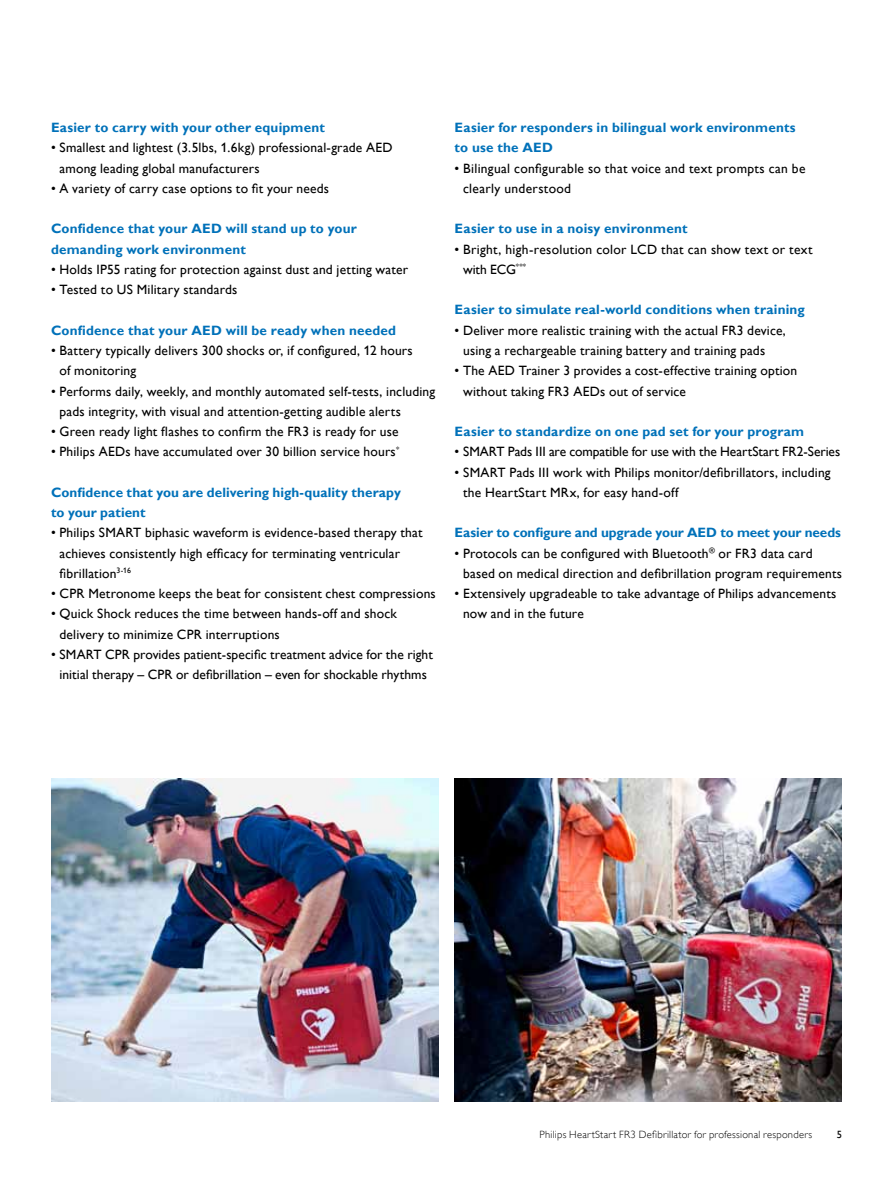
<style>
.page{position:relative;width:893px;height:1187px;background:#fff}
.page>*{position:absolute;margin:0;border:0;box-sizing:border-box;transform-origin:0 0}
.t1{font:13.5px/20.2px "Gill Sans Alt One WGL";letter-spacing:.015em;color:#000}
.t2{font:700 13.5px/20.2px "Gill Sans Alt One WGL";letter-spacing:.015em;color:#0071b9}
.t3{font:13.5px "Gill Sans Alt One WGL";letter-spacing:-.005em;color:#000}
.t4{font:700 13.5px "Gill Sans Alt One WGL";letter-spacing:-.005em;color:#0071b9}
.t5{font:10.5px "Gill Sans Alt One WGL Light";letter-spacing:.025em;color:#000}
.t6{font:10.5px "Gill Sans Alt One WGL";color:#000}
</style>
<div class="page">
<img style="left:454px;top:778px;width:388px;height:323px">
<img style="left:51px;top:778px;width:388px;height:323px">
<p class="t2" style="left:51px;top:117px;width:275px">Easier to carry with your other equipment</p>
<p class="t1" style="left:60px;top:137px;width:335px;text-indent:-9px">• Smallest and lightest (3.5lbs, 1.6kg) professional-grade AED among leading global manufacturers</p>
<p class="t1" style="left:51px;top:178px;width:280px">• A variety of carry case options to fit your needs</p>
<p class="t2" style="left:51px;top:218px;width:307px">Confidence that your AED will stand up to your demanding work environment</p>
<p class="t1" style="left:51px;top:259px;width:359px">• Holds IP55 rating for protection against dust and jetting water</p>
<p class="t1" style="left:51px;top:279px;width:188px">• Tested to US Military standards</p>
<p class="t2" style="left:51px;top:320px;width:347px">Confidence that your AED will be ready when needed</p>
<p class="t1" style="left:60px;top:340px;width:355px;text-indent:-9px">• Battery typically delivers 300 shocks or, if configured, 12 hours of monitoring</p>
<p class="t1" style="left:60px;top:380px;width:377px;text-indent:-9px">• Performs daily, weekly, and monthly automated self-tests, including pads integrity, with visual and attention-getting audible alerts</p>
<p class="t1" style="left:51px;top:421px;width:349px">• Green ready light flashes to confirm the FR3 is ready for use</p>
<p class="t1" style="left:51px;top:441px;width:350px">• Philips AEDs have accumulated over 30 billion service hours<sup>*</sup></p>
<p class="t2" style="left:51px;top:482px;width:351px">Confidence that you are delivering high-quality therapy to your patient</p>
<p class="t1" style="left:60px;top:522px;width:365px;text-indent:-9px">• Philips SMART biphasic waveform is evidence-based therapy that achieves consistently high efficacy for terminating ventricular fibrillation<sup>3-16</sup></p>
<p class="t1" style="left:51px;top:583px;width:386px">• CPR Metronome keeps the beat for consistent chest compressions</p>
<p class="t1" style="left:60px;top:603px;width:339px;text-indent:-9px">• Quick Shock reduces the time between hands-off and shock delivery to minimize CPR interruptions</p>
<p class="t1" style="left:51px;top:644px;width:383px;text-align:center">• SMART CPR provides patient-specific treatment advice for the right initial therapy – CPR or defibrillation – even for shockable rhythms</p>
<p class="t2" style="left:455px;top:117px;width:343px">Easier for responders in bilingual work environments to use the AED</p>
<p class="t1" style="left:463px;top:158px;width:344px;text-indent:-9px">• Bilingual configurable so that voice and text prompts can be clearly understood</p>
<p class="t2" style="left:455px;top:218px;width:234px">Easier to use in a noisy environment</p>
<p class="t1" style="left:463px;top:239px;width:351px;text-indent:-9px">• Bright, high-resolution color LCD that can show text or text with ECG<sup>***</sup></p>
<p class="t2" style="left:455px;top:299px;width:352px">Easier to simulate real-world conditions when training</p>
<p class="t1" style="left:463px;top:320px;width:324px;text-indent:-9px">• Deliver more realistic training with the actual FR3 device, using a rechargeable training battery and training pads</p>
<p class="t1" style="left:463px;top:360px;width:336px;text-indent:-9px">• The AED Trainer 3 provides a cost-effective training option without taking FR3 AEDs out of service</p>
<p class="t2" style="left:455px;top:421px;width:351px">Easier to standardize on one pad set for your program</p>
<p class="t3" style="left:455px;top:442px;width:387px">• SMART Pads III are compatible for use with the HeartStart FR2-Series</p>
<p class="t1" style="left:463px;top:461px;width:369px;text-indent:-9px">• SMART Pads III work with Philips monitor/defibrillators, including the HeartStart MRx, for easy hand-off</p>
<p class="t4" style="left:455px;top:523px;width:388px">Easier to configure and upgrade your AED to meet your needs</p>
<p class="t1" style="left:463px;top:542px;width:380px;text-indent:-9px">• Protocols can be configured with Bluetooth<sup>®</sup> or FR3 data card based on medical direction and defibrillation program requirements</p>
<p class="t1" style="left:463px;top:583px;width:375px;text-indent:-9px">• Extensively upgradeable to take advantage of Philips advancements now and in the future</p>
<p class="t5" style="left:540px;top:1127px;width:274px">Philips HeartStart FR3 Defibrillator for professional responders</p>
<p class="t6" style="left:837px;top:1127px;width:7px">5</p>
</div>
